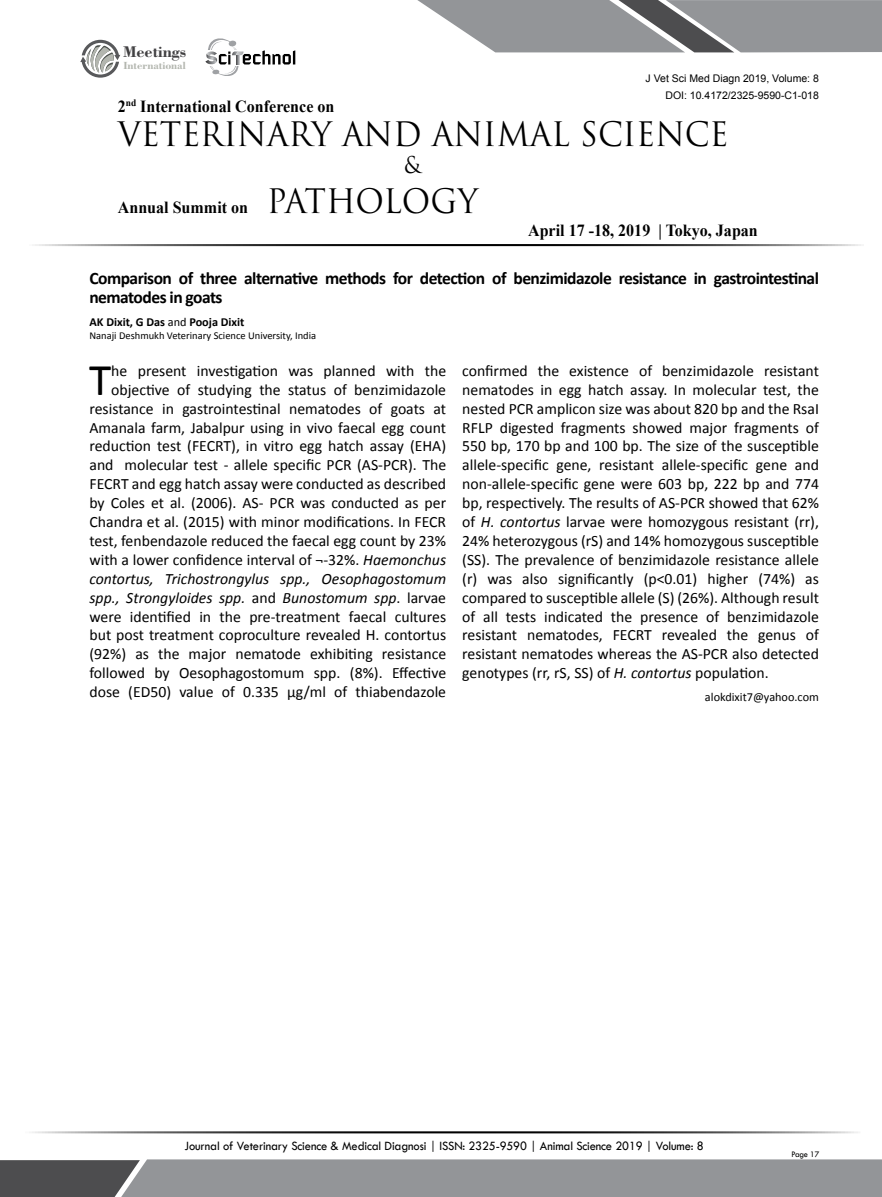
<style>
.page{position:relative;width:882px;height:1197px;background:#fff}
.page>*{position:absolute;margin:0;border:0;box-sizing:border-box;transform-origin:0 0}
.t1{font:45.5px "Calibri";color:#000}
.t2{font:32.9px "Trajan Pro 3";color:#000;scale:.95 1}
.t3{font:22.57px "Trajan Pro 3";color:#000;scale:.95 1}
.t4{font:700 17.5px/18.7px "Calibri";letter-spacing:-.03em;color:#000}
.t5{font:700 16.97px "Times New Roman";color:#000;scale:.95 1}
.t6{font:700 16.45px "Bodoni BT";color:#414042}
.t7{font:15.75px/18.9px "Calibri";color:#000;text-align:right}
.t8{font:13.12px "Tw Cen";letter-spacing:-.01em;color:#000;scale:.95 1}
.t9{font:700 12.25px "Calibri";color:#000}
.t10{font:12.25px "Calibri";color:#000}
.t11{font:700 10.85px "Bodoni BT";color:#b3b6af}
.t12{font:10.5px/16.8px "Arial";color:#000;text-align:right}
.t13{font:10.5px "Calibri";color:#000}
.t14{font:8.75px "Tw Cen";letter-spacing:-.02em;color:#000;scale:.95 1}
.s1{font-family:"Trajan Pro 3";font-weight:400;font-size:32.9px}
.s2{font-weight:400}
.s3{font-style:italic}
</style>
<div class="page">
<hr style="left:25px;top:244px;width:839px;height:2px;background:#000">
<hr style="left:22px;top:1131px;width:839px;height:2px;background:#000">
<svg style="left:417px;top:0;width:465px;height:52px;background:#9a9b9e"></svg>
<svg style="left:0;top:1159px;width:882px;height:38px;background:#8b8d8f"></svg>
<svg style="left:80px;top:40px;width:40px;height:38px"></svg>
<svg style="left:205px;top:38px;width:90px;height:38px"></svg>
<p class="t6" style="left:123px;top:42px;width:65px">Meetings</p>
<p class="t11" style="left:123px;top:59px;width:64px">International</p>
<p class="t5" style="left:118px;top:95px;width:230px">2<sup>nd</sup> International Conference on</p>
<p class="t12" style="left:646px;top:70px;width:175px">J Vet Sci Med Diagn 2019, Volume: 8<br>DOI: 10.4172/2325-9590-C1-018</p>
<h2 class="t2" style="left:118px;top:112px;width:644px">VETERINARY AND ANIMAL SCIENCE</h2>
<h3 class="t3" style="left:404px;top:150px;width:20px">&amp;</h3>
<p class="t5" style="left:118px;top:195px;width:381px">Annual Summit on <span class="s1">PATHOLOGY</span></p>
<p class="t5" style="left:528px;top:219px;width:243px">April 17 -18, 2019 | Tokyo, Japan</p>
<p class="t4" style="left:89px;top:269px;width:731px">Comparison of three alternative methods for detection of benzimidazole resistance in gastrointestinal nematodes in goats</p>
<p class="t9" style="left:89px;top:314px;width:157px">AK Dixit, G Das <span class="s2">and</span> Pooja Dixit</p>
<p class="t13" style="left:89px;top:329px;width:228px">Nanaji Deshmukh Veterinary Science University, India</p>
<h1 class="t1" style="left:89px;top:351px;width:24px">T</h1>
<p class="t7" style="left:89px;top:361px;width:358px">he present investigation was planned with the objective of studying the status of benzimidazole resistance in gastrointestinal nematodes of goats at Amanala farm, Jabalpur using in vivo faecal egg count reduction test (FECRT), in vitro egg hatch assay (EHA) and molecular test - allele specific PCR (AS-PCR). The FECRT and egg hatch assay were conducted as described by Coles et al. (2006). AS- PCR was conducted as per Chandra et al. (2015) with minor modifications. In FECR test, fenbendazole reduced the faecal egg count by 23% with a lower confidence interval of ¬-32%. <span class="s3">Haemonchus contortus, Trichostrongylus spp., Oesophagostomum spp., Strongyloides spp.</span> and <span class="s3">Bunostomum spp</span>. larvae were identified in the pre-treatment faecal cultures but post treatment coproculture revealed H. contortus (92%) as the major nematode exhibiting resistance followed by Oesophagostomum spp. (8%). Effective dose (ED50) value of 0.335 µg/ml of thiabendazole</p>
<p class="t7" style="left:462px;top:361px;width:358px;text-align:justify">confirmed the existence of benzimidazole resistant nematodes in egg hatch assay. In molecular test, the nested PCR amplicon size was about 820 bp and the RsaI RFLP digested fragments showed major fragments of 550 bp, 170 bp and 100 bp. The size of the susceptible allele-specific gene, resistant allele-specific gene and non-allele-specific gene were 603 bp, 222 bp and 774 bp, respectively. The results of AS-PCR showed that 62% of <span class="s3">H. contortus</span> larvae were homozygous resistant (rr), 24% heterozygous (rS) and 14% homozygous susceptible (SS). The prevalence of benzimidazole resistance allele (r) was also significantly (p&lt;0.01) higher (74%) as compared to susceptible allele (S) (26%). Although result of all tests indicated the presence of benzimidazole resistant nematodes, FECRT revealed the genus of resistant nematodes whereas the AS-PCR also detected genotypes (rr, rS, SS) of <span class="s3">H. contortus</span> population.</p>
<p class="t10" style="left:705px;top:690px;width:115px">alokdixit7@yahoo.com</p>
<p class="t8" style="left:185px;top:1138px;width:548px">Journal of Veterinary Science &amp; Medical Diagnosi | ISSN: 2325-9590 | Animal Science 2019 | Volume: 8</p>
<p class="t14" style="left:791px;top:1149px;width:31px">Page 17</p>
</div>
